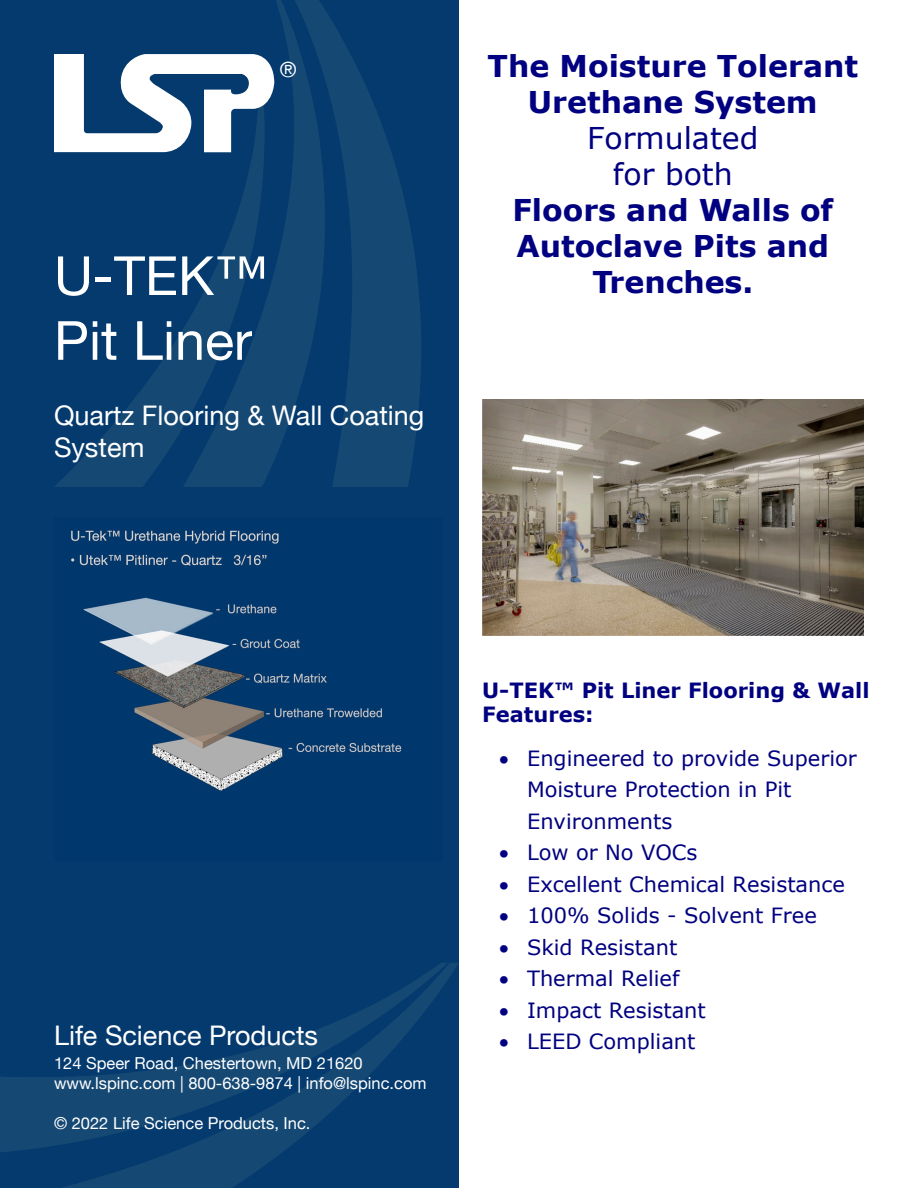
<style>
.page{position:relative;width:918px;height:1188px;background:#fff}
.page>*{position:absolute;margin:0;border:0;box-sizing:border-box;transform-origin:0 0}
.t1{font:54px "Helvetica Neue";color:#fff}
.t2{font:700 30px/36px "Verdana";color:#000080;text-align:center}
.t3{font:27px/32.4px "Helvetica Neue";color:#fff}
.t4{font:21px/31.5px "Verdana";color:#000080}
.t5{font:700 21px/24px "Verdana";color:#000080}
.t6{font:21px "Helvetica Neue";color:#fff}
.t7{font:16.5px "Helvetica Neue";color:#fff}
.s1{font-weight:400}
</style>
<div class="page">
<div style="left:0;top:0;width:459px;height:1188px;background:#043a6e"></div>
<div style="left:0;top:1077px;width:61px;height:75px;background:#154974"></div>
<svg style="left:61px;top:963px;width:397px;height:225px"></svg>
<svg style="left:265px;top:0;width:30px;height:479px"></svg>
<svg style="left:295px;top:0;width:126px;height:487px;fill:#154974"></svg>
<svg style="left:54px;top:152px;width:211px;height:335px"></svg>
<svg style="left:54px;top:54px;width:220px;height:98px"></svg>
<img style="left:71px;top:530px;width:331px;height:261px">
<img style="left:483px;top:399px;width:381px;height:237px">
<p class="t6" style="left:280px;top:55px;width:18px">®</p>
<p class="t1" style="left:54px;top:237px;width:215px">U-TEK™</p>
<p class="t1" style="left:54px;top:302px;width:200px">Pit Liner</p>
<p class="t3" style="left:54px;top:400px;width:372px">Quartz Flooring &amp; Wall Coating<br>System</p>
<p class="t2" style="left:488px;top:48px;width:372px">The Moisture Tolerant<br>Urethane System<br><span class="s1">Formulated<br>for both<br></span>Floors and Walls of<br>Autoclave Pits and<br>Trenches.</p>
<p class="t3" style="left:54px;top:1021px;width:266px">Life Science Products</p>
<p class="t7" style="left:54px;top:1052px;width:310px">124 Speer Road, Chestertown, MD 21620</p>
<p class="t7" style="left:54px;top:1072px;width:374px">www.lspinc.com | 800-638-9874 | info@lspinc.com</p>
<p class="t7" style="left:54px;top:1111px;width:258px">© 2022 Life Science Products, Inc.</p>
<p class="t5" style="left:482px;top:678px;width:389px">U-TEK™ Pit Liner Flooring &amp; Wall<br>Features:</p>
<p class="t4" style="left:527px;top:742px;width:331px;text-indent:-28px">• Engineered to provide Superior<br>Moisture Protection in Pit<br>Environments</p>
<p class="t4" style="left:499px;top:836px;width:200px">• Low or No VOCs</p>
<p class="t4" style="left:499px;top:868px;width:347px">• Excellent Chemical Resistance</p>
<p class="t4" style="left:499px;top:899px;width:319px">• 100% Solids - Solvent Free</p>
<p class="t4" style="left:499px;top:931px;width:180px">• Skid Resistant</p>
<p class="t4" style="left:499px;top:962px;width:182px">• Thermal Relief</p>
<p class="t4" style="left:499px;top:994px;width:208px">• Impact Resistant</p>
<p class="t4" style="left:499px;top:1025px;width:198px">• LEED Compliant</p>
</div>
